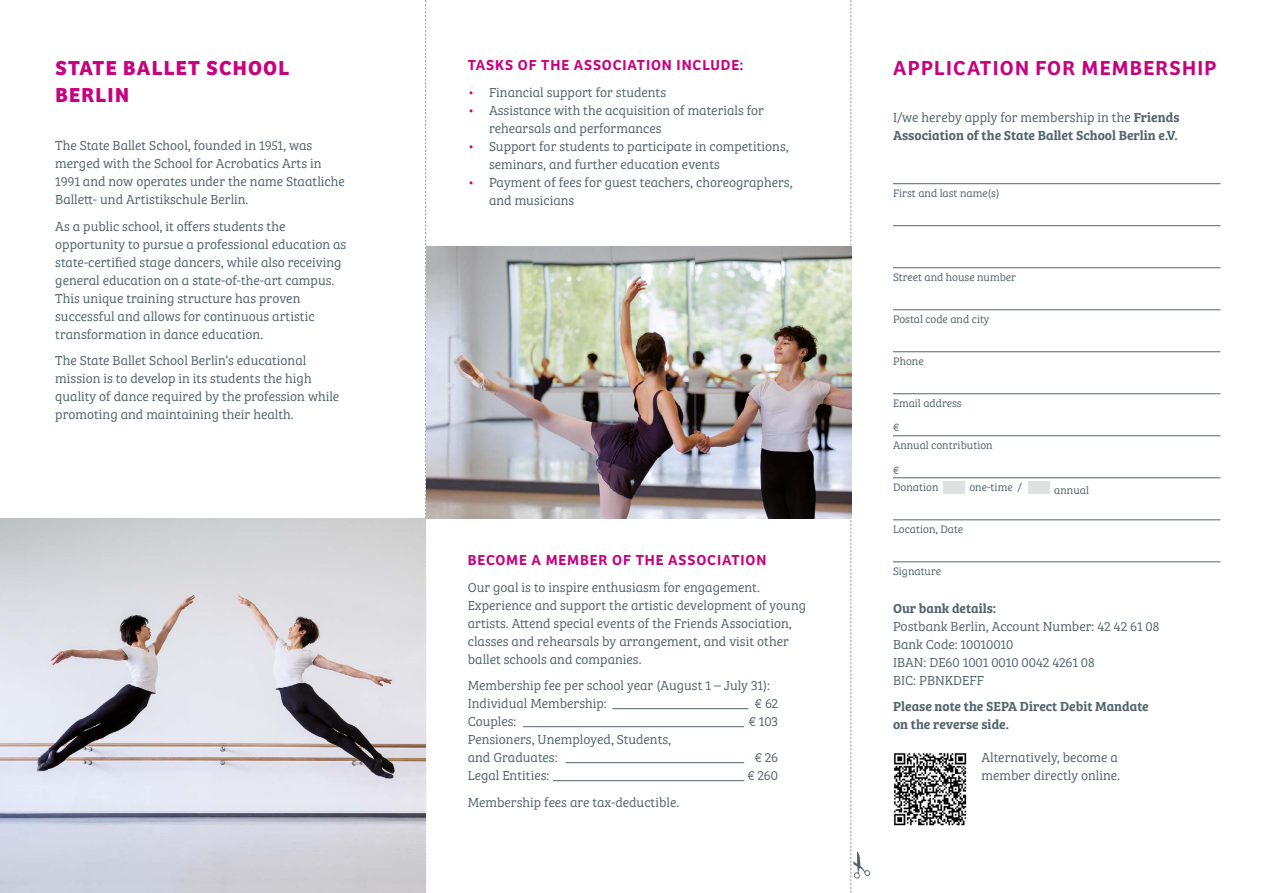
<style>
.page{position:relative;width:1263px;height:893px;background:#fff}
.page>*{position:absolute;margin:0;border:0;box-sizing:border-box;transform-origin:0 0}
.t1{font:600 21px "Bree";letter-spacing:.06em;color:#c7027f}
.t2{font:700 21px/27px "Bree";letter-spacing:.06em;color:#c7027f}
.t3{font:600 15px "Bree";letter-spacing:.06em;color:#c7027f}
.t4{font:13.5px/18px "Bree Serif Lt";color:#52646d}
.t5{font:13.5px/18px "Bree Serif Sb";color:#52646d}
.t6{font:11.25px "Bree Serif Lt";color:#52646d}
.s1{color:#c7027f}
.s2{font-family:"Bree Serif Sb"}
</style>
<div class="page">
<svg style="left:425px;top:0;width:1px;height:893px"></svg>
<svg style="left:850px;top:0;width:20px;height:893px"></svg>
<img style="left:0;top:519px;width:425px;height:374px">
<hr style="left:612px;top:708px;width:136px;height:1px;background:#52646d">
<hr style="left:523px;top:726px;width:221px;height:1px;background:#52646d">
<hr style="left:566px;top:762px;width:178px;height:1px;background:#52646d">
<hr style="left:553px;top:780px;width:191px;height:1px;background:#52646d">
<img style="left:426px;top:247px;width:425px;height:272px">
<hr style="left:893px;top:183px;width:327px;height:1px;background:#52646d">
<hr style="left:893px;top:225px;width:327px;height:1px;background:#52646d">
<hr style="left:893px;top:267px;width:327px;height:1px;background:#52646d">
<hr style="left:893px;top:309px;width:327px;height:1px;background:#52646d">
<hr style="left:893px;top:351px;width:327px;height:1px;background:#52646d">
<hr style="left:893px;top:393px;width:327px;height:1px;background:#52646d">
<hr style="left:893px;top:435px;width:327px;height:1px;background:#52646d">
<hr style="left:893px;top:478px;width:327px;height:1px;background:#52646d">
<hr style="left:893px;top:520px;width:327px;height:1px;background:#52646d">
<hr style="left:893px;top:562px;width:327px;height:1px;background:#52646d">
<div style="left:943px;top:481px;width:21px;height:13px;background:#dfe0e1"></div>
<div style="left:1028px;top:481px;width:21px;height:13px;background:#dfe0e1"></div>
<img style="left:893px;top:753px;width:74px;height:73px">
<h1 class="t2" style="left:55px;top:52px;width:235px">STATE BALLET SCHOOL<br>BERLIN</h1>
<p class="t4" style="left:55px;top:136px;width:291px">The State Ballet School, founded in 1951, was merged with the School for Acrobatics Arts in 1991 and now operates under the name Staatliche Ballett- und Artistikschule Berlin.</p>
<p class="t4" style="left:55px;top:216px;width:293px">As a public school, it offers students the opportunity to pursue a professional education as state-certified stage dancers, while also receiving general education on a state-of-the-art campus.<br>This unique training structure has proven successful and allows for continuous artistic transformation in dance education.</p>
<p class="t4" style="left:55px;top:351px;width:286px">The State Ballet School Berlin‘s educational mission is to develop in its students the high quality of dance required by the profession while promoting and maintaining their health.</p>
<p class="t3" style="left:468px;top:54px;width:277px">TASKS OF THE ASSOCIATION INCLUDE:</p>
<p class="t4" style="left:468px;top:83px;width:200px"><span class="s1">•</span> Financial support for students</p>
<p class="t4" style="left:489px;top:101px;width:277px;text-indent:-21px"><span class="s1">•</span> Assistance with the acquisition of materials for rehearsals and performances</p>
<p class="t4" style="left:489px;top:136px;width:301px;text-indent:-21px"><span class="s1">•</span> Support for students to participate in competitions, seminars, and further education events</p>
<p class="t4" style="left:489px;top:172px;width:305px;text-indent:-21px"><span class="s1">•</span> Payment of fees for guest teachers, choreographers, and musicians</p>
<p class="t3" style="left:468px;top:549px;width:300px">BECOME A MEMBER OF THE ASSOCIATION</p>
<p class="t4" style="left:468px;top:578px;width:340px">Our goal is to inspire enthusiasm for engagement.<br>Experience and support the artistic development of young artists. Attend special events of the Friends Association, classes and rehearsals by arrangement, and visit other ballet schools and companies.</p>
<p class="t4" style="left:468px;top:676px;width:304px">Membership fee per school year (August 1 – July 31):<br>Individual Membership:</p>
<p class="t4" style="left:755px;top:694px;width:25px">€ 62</p>
<p class="t4" style="left:468px;top:712px;width:50px">Couples:</p>
<p class="t4" style="left:749px;top:712px;width:31px">€ 103</p>
<p class="t4" style="left:468px;top:730px;width:205px">Pensioners, Unemployed, Students, and Graduates:</p>
<p class="t4" style="left:755px;top:748px;width:25px">€ 26</p>
<p class="t4" style="left:468px;top:766px;width:83px">Legal Entities:</p>
<p class="t4" style="left:747px;top:766px;width:32px">€ 260</p>
<p class="t4" style="left:468px;top:793px;width:213px">Membership fees are tax-deductible.</p>
<h1 class="t1" style="left:893px;top:51px;width:325px">APPLICATION FOR MEMBERSHIP</h1>
<p class="t4" style="left:893px;top:108px;width:288px">I/we hereby apply for membership in the <span class="s2">Friends</span></p>
<p class="t5" style="left:893px;top:126px;width:286px">Association of the State Ballet School Berlin e.V.</p>
<p class="t6" style="left:893px;top:185px;width:108px">First and last name(s)</p>
<p class="t6" style="left:893px;top:269px;width:125px">Street and house number</p>
<p class="t6" style="left:893px;top:311px;width:98px">Postal code and city</p>
<p class="t6" style="left:893px;top:353px;width:32px">Phone</p>
<p class="t6" style="left:893px;top:395px;width:70px">Email address</p>
<p class="t6" style="left:893px;top:437px;width:101px">Annual contribution</p>
<p class="t6" style="left:893px;top:479px;width:47px">Donation</p>
<p class="t6" style="left:969px;top:479px;width:54px">one-time /</p>
<p class="t6" style="left:1054px;top:482px;width:36px">annual</p>
<p class="t6" style="left:893px;top:521px;width:72px">Location, Date</p>
<p class="t6" style="left:893px;top:563px;width:50px">Signature</p>
<p class="t5" style="left:893px;top:598px;width:105px">Our bank details:</p>
<p class="t4" style="left:893px;top:616px;width:268px">Postbank Berlin, Account Number: 42 42 61 08<br>Bank Code: 10010010<br>IBAN: DE60 1001 0010 0042 4261 08<br>BIC: PBNKDEFF</p>
<p class="t5" style="left:893px;top:697px;width:257px">Please note the SEPA Direct Debit Mandate on the reverse side.</p>
<p class="t6" style="left:893px;top:419px;width:7px">€</p>
<p class="t6" style="left:893px;top:462px;width:7px">€</p>
<p class="t4" style="left:981px;top:747px;width:140px">Alternatively, become a member directly online.</p>
</div>
